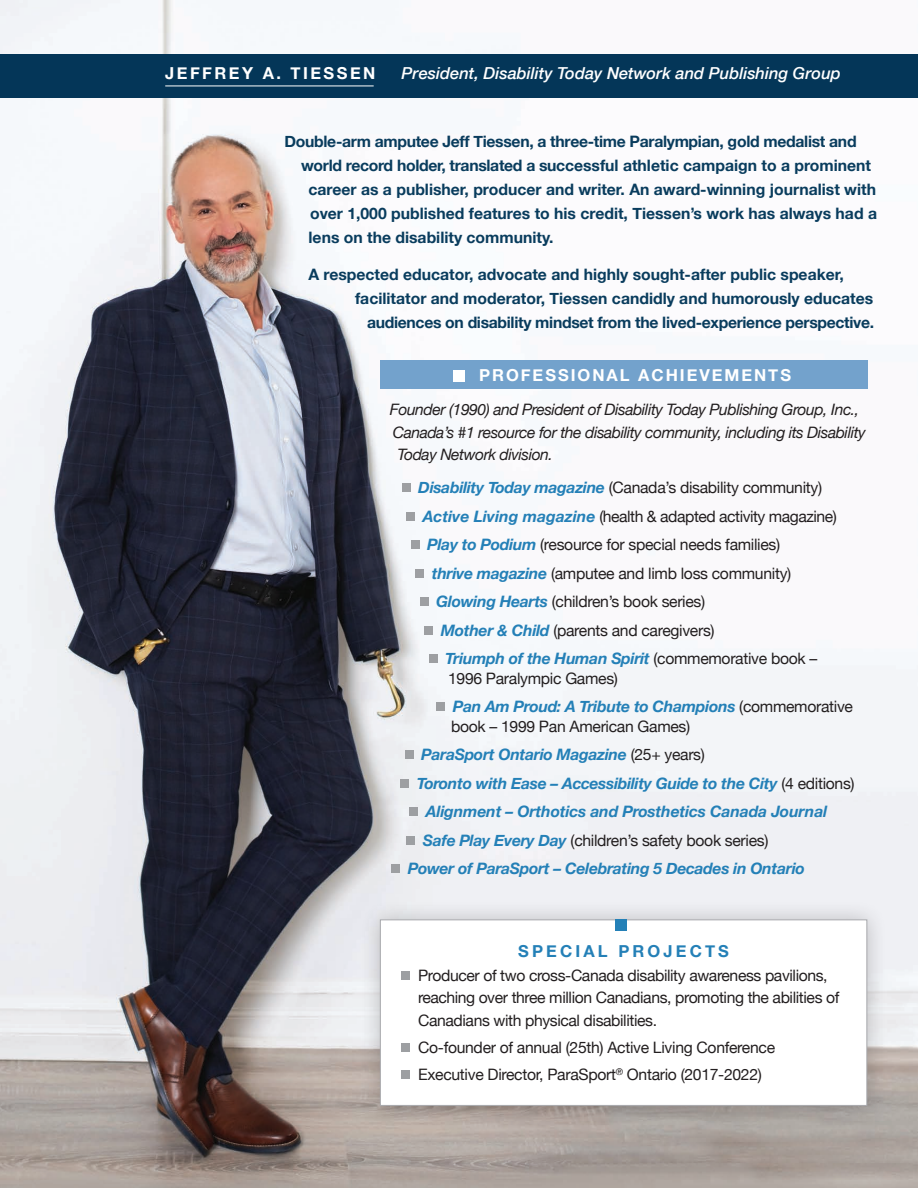
<style>
.page{position:relative;width:918px;height:1188px;background:#fff}
.page>*{position:absolute;margin:0;border:0;box-sizing:border-box;transform-origin:0 0}
.t1{font:italic 500 16.5px "Helvetica Neue";color:#fff}
.t2{font:700 16.5px "Helvetica Neue";letter-spacing:.12em;color:#fff}
.t3{font:700 16.5px "Helvetica Neue";letter-spacing:.15em;color:#fff}
.t4{font:700 16.5px "Helvetica Neue";letter-spacing:.19em;color:#2480b7}
.t5{font:15.75px/22.5px "Helvetica Neue";letter-spacing:-.02em;color:#231f20}
.t6{font:700 15.75px "Helvetica Neue";color:#093c5d}
.t7{font:italic 700 15.75px "Helvetica Neue";letter-spacing:-.02em;color:#2480b7}
.t8{font:italic 15.75px/22.5px "Helvetica Neue";letter-spacing:-.03em;color:#231f20}
.t9{font:700 15.75px "Helvetica Neue";letter-spacing:-.02em;color:#093c5d}
.s1{font-style:inherit}
.s2{font-weight:700;font-style:italic;color:#2480b7}
.s3{font-weight:400;font-style:normal;color:#231f20}
</style>
<div class="page">
<img style="left:0;top:0;width:918px;height:1188px">
<div style="left:0;top:54px;width:918px;height:43px;background:#043658"></div>
<div style="left:360px;top:899px;width:528px;height:227px;background:#231f20;opacity:.25"></div>
<div style="left:380px;top:920px;width:487px;height:186px;background:#fff;border:1px solid #a8a9ad"></div>
<div style="left:402px;top:971px;width:8px;height:8px;background:#9d9fa2"></div>
<div style="left:402px;top:1043px;width:8px;height:8px;background:#9d9fa2"></div>
<div style="left:402px;top:1070px;width:8px;height:8px;background:#9d9fa2"></div>
<div style="left:615px;top:920px;width:12px;height:11px;background:#2480b7"></div>
<hr style="left:165px;top:86px;width:209px;height:1px;background:#fff">
<div style="left:380px;top:360px;width:487px;height:28px;background:#73a2cc"></div>
<div style="left:402px;top:483px;width:9px;height:9px;background:#9d9fa2"></div>
<div style="left:406px;top:512px;width:9px;height:8px;background:#9d9fa2"></div>
<div style="left:411px;top:540px;width:9px;height:9px;background:#9d9fa2"></div>
<div style="left:415px;top:569px;width:9px;height:8px;background:#9d9fa2"></div>
<div style="left:420px;top:597px;width:9px;height:9px;background:#9d9fa2"></div>
<div style="left:424px;top:626px;width:9px;height:8px;background:#9d9fa2"></div>
<div style="left:429px;top:654px;width:9px;height:9px;background:#9d9fa2"></div>
<div style="left:436px;top:702px;width:9px;height:9px;background:#9d9fa2"></div>
<div style="left:405px;top:750px;width:9px;height:9px;background:#9d9fa2"></div>
<div style="left:400px;top:779px;width:9px;height:8px;background:#9d9fa2"></div>
<div style="left:409px;top:807px;width:9px;height:9px;background:#9d9fa2"></div>
<div style="left:406px;top:836px;width:9px;height:8px;background:#9d9fa2"></div>
<div style="left:391px;top:864px;width:9px;height:9px;background:#9d9fa2"></div>
<div style="left:453px;top:370px;width:12px;height:11px;background:#fff"></div>
<p class="t3" style="left:165px;top:60px;width:212px">JEFFREY A. TIESSEN</p>
<p class="t1" style="left:402px;top:59px;width:441px">President, Disability Today Network and Publishing Group</p>
<p class="t9" style="left:285px;top:129px;width:574px">Double-arm amputee Jeff Tiessen, a three-time Paralympian, gold medalist an<span class="s1">d</span></p>
<p class="t6" style="left:301px;top:153px;width:572px">world record holder, translated a successful athletic campaign to a prominent</p>
<p class="t6" style="left:309px;top:177px;width:569px">career as a publisher, producer and writer. An award-winning journalist with</p>
<p class="t6" style="left:310px;top:201px;width:568px">over 1,000 published features to his credit, Tiessen’s work has always had a</p>
<p class="t6" style="left:309px;top:225px;width:246px">lens on the disability community.</p>
<p class="t6" style="left:308px;top:262px;width:537px">A respected educator, advocate and highly sought-after public speaker,</p>
<p class="t6" style="left:355px;top:286px;width:520px">facilitator and moderator, Tiessen candidly and humorously educates</p>
<p class="t9" style="left:367px;top:310px;width:509px">audiences on disability mindset from the lived-experience perspective.</p>
<p class="t2" style="left:479px;top:362px;width:313px">PROFESSIONAL ACHIEVEMENTS</p>
<p class="t8" style="left:390px;top:400px;width:477px">Founder (1990) and President of Disability Today Publishing Group, Inc.,<br>Canada’s #1 resource for the disability community, including its Disability<br>Today Network division.</p>
<p class="t5" style="left:418px;top:478px;width:405px"><span class="s2">Disability Today magazine</span> (Canada’s disability community)</p>
<p class="t5" style="left:423px;top:506px;width:416px"><span class="s2">Active Living magazine</span> (health &amp; adapted activity magazine)</p>
<p class="t5" style="left:427px;top:535px;width:354px"><span class="s2">Play to Podium</span> (resource for special needs families)</p>
<p class="t5" style="left:432px;top:563px;width:361px"><span class="s2">thrive magazine</span> (amputee and limb loss community)</p>
<p class="t5" style="left:436px;top:592px;width:270px"><span class="s2">Glowing Hearts</span> (children’s book series)</p>
<p class="t5" style="left:441px;top:620px;width:275px"><span class="s2">Mother &amp; Child</span> (parents and caregivers)</p>
<p class="t5" style="left:445px;top:650px;width:373px;line-height:19.5px"><span class="s2">Triumph of the Human Spirit</span> (commemorative book –<br>1996 Paralympic Games)</p>
<p class="t5" style="left:451px;top:698px;width:403px;line-height:19.5px"><span class="s2">Pan Am Proud: A Tribute to Champions</span> (commemorative book – 1999 Pan American Games)</p>
<p class="t7" style="left:421px;top:743px;width:285px">ParaSport Ontario Magazine <span class="s3">(25+ years)</span></p>
<p class="t7" style="left:417px;top:771px;width:439px">Toronto with Ease – Accessibility Guide to the City <span class="s3">(4 editions)</span></p>
<p class="t7" style="left:426px;top:800px;width:403px">Alignment – Orthotics and Prosthetics Canada Journal</p>
<p class="t5" style="left:423px;top:830px;width:347px"><span class="s2">Safe Play Every Day</span> (children’s safety book series)</p>
<p class="t7" style="left:408px;top:857px;width:398px">Power of ParaSport – Celebrating 5 Decades in Ontario</p>
<p class="t4" style="left:518px;top:939px;width:212px">SPECIAL PROJECTS</p>
<p class="t5" style="left:418px;top:965px;width:423px">Producer of two cross-Canada disability awareness pavilions, reaching over three million Canadians, promoting the abilities of<br>Canadians with physical disabilities.</p>
<p class="t5" style="left:418px;top:1037px;width:359px">Co-founder of annual (25th) Active Living Conference</p>
<p class="t5" style="left:418px;top:1064px;width:345px">Executive Director, ParaSport<sup>®</sup> Ontario (2017-2022)</p>
</div>
